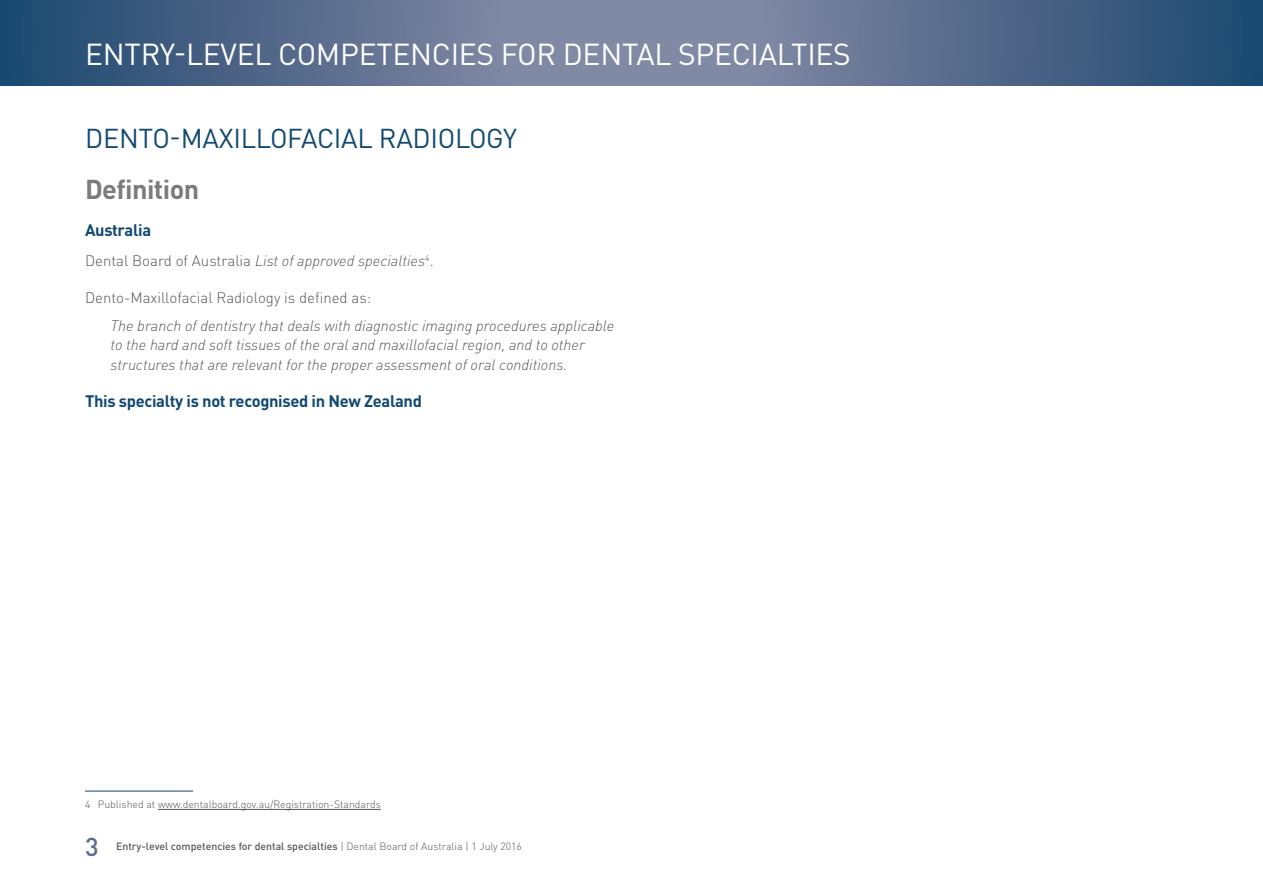
<style>
.page{position:relative;width:1263px;height:893px;background:#fff}
.page>*{position:absolute;margin:0;border:0;box-sizing:border-box;transform-origin:0 0}
.t1{font:30px "DINOT";letter-spacing:-.01em;color:#fff}
.Competency_header{font:27px "DINOT";letter-spacing:-.01em;color:#124970}
.t2{font:700 27px "DINOT";letter-spacing:-.02em;color:#7b7b7d}
.t3{font:500 25.5px "DINOT";color:#5a6c8d}
.Subheader{font:700 16.5px "DINOT";letter-spacing:-.02em;color:#124970}
.Indent_1{font:italic 300 15px/19.5px "DINOT";color:#54575b}
.Body{font:italic 300 15px "DINOT";color:#54575b}
.Body-2{font:300 15px "DINOT";color:#54575b}
.t4{font:500 10.5px "DINOT";color:#54575b}
.Footnote{font:300 10.5px "DINOT";color:#54575b}
.s1{font-style:normal}
.s2{font-weight:300}
</style>
<div class="page">
<svg style="left:0;top:0;width:1263px;height:85px;background:#576d8d"></svg>
<hr style="left:85px;top:791px;width:108px;height:1px;background:#124970">
<hr style="left:158px;top:809px;width:223px;height:1px;background:#54575b">
<h1 class="t1" style="left:85px;top:36px;width:767px">ENTRY-LEVEL COMPETENCIES FOR DENTAL SPECIALTIES</h1>
<p class="Competency_header" style="left:85px;top:122px;width:433px">DENTO-MAXILLOFACIAL RADIOLOGY</p>
<p class="t2" style="left:85px;top:172px;width:116px">Definition</p>
<p class="Subheader" style="left:85px;top:220px;width:68px">Australia</p>
<p class="Body" style="left:85px;top:252px;width:350px"><span class="s1">Dental Board of Australia</span> List of approved specialties<sup>4</sup><span class="s1">.</span></p>
<p class="Body-2" style="left:85px;top:288px;width:288px">Dento-Maxillofacial Radiology is defined as:</p>
<p class="Indent_1" style="left:111px;top:316px;width:505px">The branch of dentistry that deals with diagnostic imaging procedures applicable to the hard and soft tissues of the oral and maxillofacial region, and to other structures that are relevant for the proper assessment of oral conditions.</p>
<p class="Subheader" style="left:85px;top:390px;width:338px">This specialty is not recognised in New Zealand</p>
<p class="Footnote" style="left:85px;top:798px;width:297px">4 Published at www.dentalboard.gov.au/Registration-Standards</p>
<h3 class="t3" style="left:85px;top:830px;width:15px">3</h3>
<p class="t4" style="left:116px;top:840px;width:407px">Entry-level competencies for dental specialties <span class="s2">| Dental Board of Australia | 1 July 2016</span></p>
</div>
